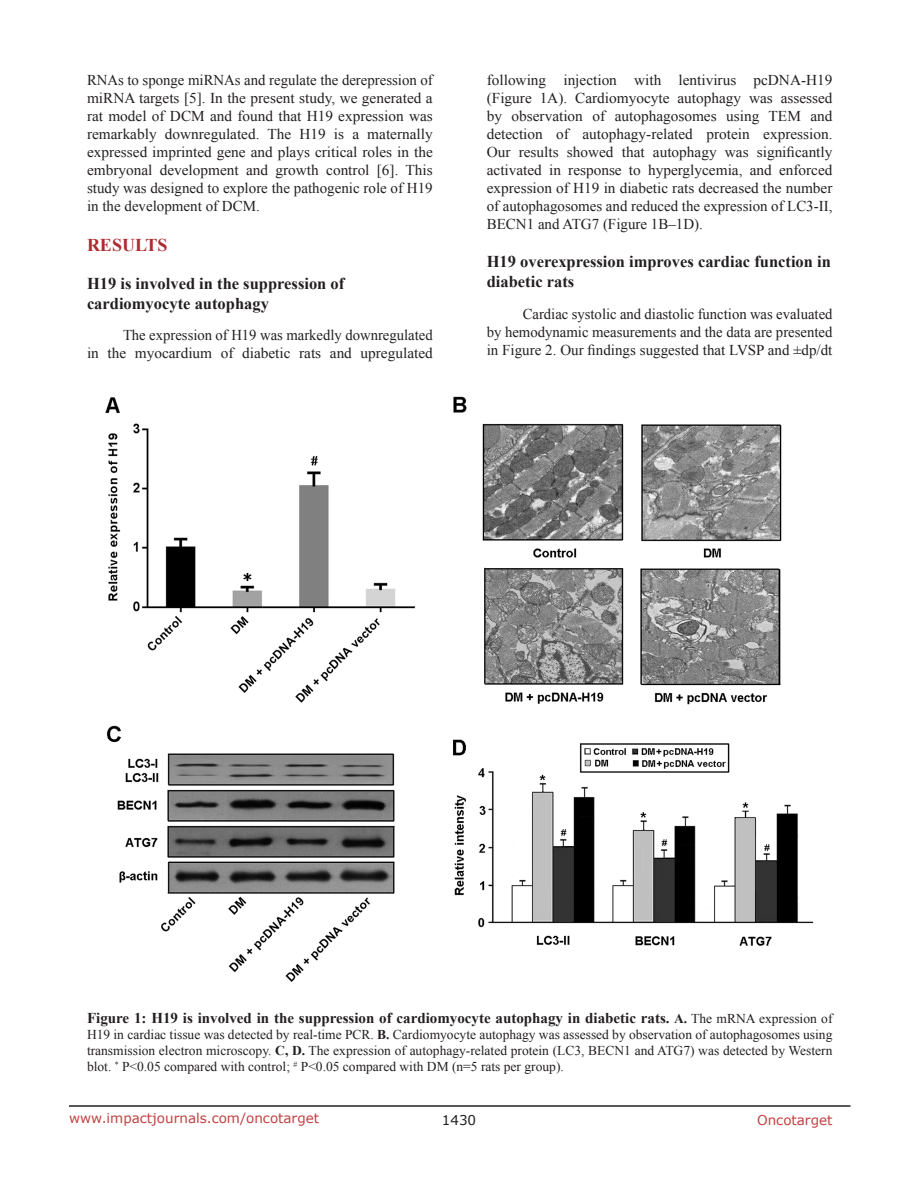
<style>
.page{position:relative;width:918px;height:1188px;background:#fff}
.page>*{position:absolute;margin:0;border:0;box-sizing:border-box;transform-origin:0 0}
.Heading{font:700 18px "Times New Roman";color:#ac2b31}
.SubHeading{font:700 16.5px/19.8px "Times New Roman";color:#231f20}
.BodyText{font:15px/18px "Times New Roman";color:#231f20;text-align:justify}
.figuretext{font:700 15px "Times New Roman";color:#231f20}
.figuretext-2{font:13.5px/16.2px "Times New Roman";color:#231f20;text-align:justify}
.t1{font:13.5px "Verdana";color:#c24141}
.t2{font:13.5px "Verdana";color:#231f20}
.s1{font-size:13.5px}
.s2{font-weight:400;font-size:13.5px}
.s3{font-weight:700}
</style>
<div class="page">
<hr style="left:69px;top:1105px;width:781px;height:2px;background:#231f20">
<img style="left:105px;top:396px;width:709px;height:586px">
<p class="BodyText" style="left:87px;top:71px;width:347px">RNAs to sponge miRNAs and regulate the derepression of miRNA targets [5]. In the present study, we generated a rat model of DCM and found that H19 expression was remarkably downregulated. The H19 is a maternally expressed imprinted gene and plays critical roles in the embryonal development and growth control [6]. This study was designed to explore the pathogenic role of H19 in the development of DCM.</p>
<p class="Heading" style="left:87px;top:233px;width:82px">RESULTS</p>
<p class="SubHeading" style="left:87px;top:273px;width:259px">H19 is involved in the suppression of cardiomyocyte autophagy</p>
<p class="BodyText" style="left:87px;top:326px;width:347px;text-align:right">The expression of H19 was markedly downregulated<br>in the myocardium of diabetic rats and upregulated</p>
<p class="BodyText" style="left:487px;top:71px;width:347px">following injection with lentivirus pcDNA-H19 (Figure 1A). Cardiomyocyte autophagy was assessed by observation of autophagosomes using TEM and detection of autophagy-related protein expression.<br>Our results showed that autophagy was significantly activated in response to hyperglycemia, and enforced expression of H19 in diabetic rats decreased the number of autophagosomes and reduced the expression of LC3-II, BECN1 and ATG7 (Figure 1B–1D).</p>
<p class="SubHeading" style="left:487px;top:251px;width:346px">H19 overexpression improves cardiac function in diabetic rats</p>
<p class="BodyText" style="left:487px;top:304px;width:347px;text-indent:36px">Cardiac systolic and diastolic function was evaluated by hemodynamic measurements and the data are presented in Figure 2. Our findings suggested that LVSP and ±dp/dt</p>
<p class="figuretext" style="left:87px;top:1007px;width:747px">Figure 1: H19 is involved in the suppression of cardiomyocyte autophagy in diabetic rats. <span class="s1">A.</span> <span class="s2">The mRNA expression of</span></p>
<p class="figuretext-2" style="left:87px;top:1026px;width:747px">H19 in cardiac tissue was detected by real-time PCR. <span class="s3">B.</span> Cardiomyocyte autophagy was assessed by observation of autophagosomes using transmission electron microscopy. <span class="s3">C, D.</span> The expression of autophagy-related protein (LC3, BECN1 and ATG7) was detected by Western blot. <sup>*</sup> P&lt;0.05 compared with control; <sup>#</sup> P&lt;0.05 compared with DM (n=5 rats per group).</p>
<p class="t1" style="left:69px;top:1109px;width:252px">www.impactjournals.com/oncotarget</p>
<p class="t2" style="left:442px;top:1111px;width:36px">1430</p>
<p class="t1" style="left:757px;top:1111px;width:77px">Oncotarget</p>
</div>
